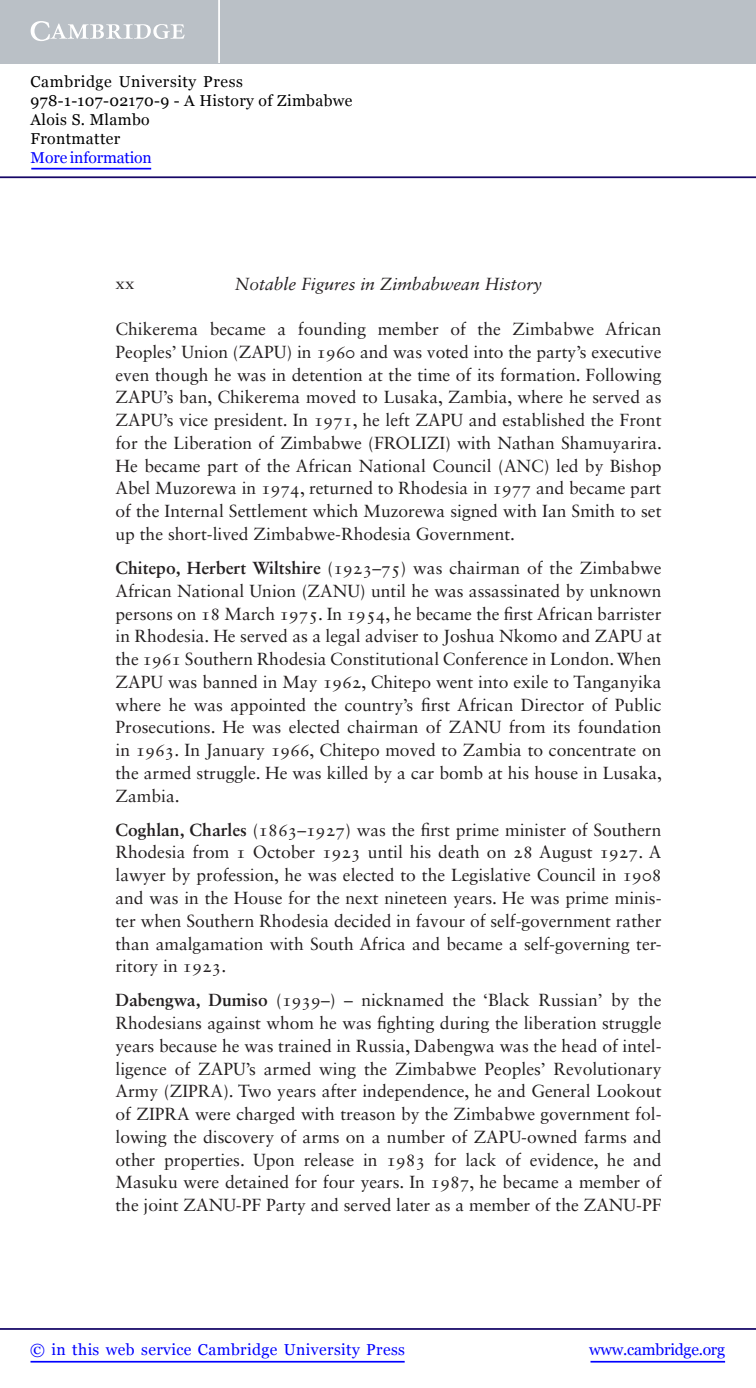
<style>
.page{position:relative;width:756px;height:1388px;background:#fff}
.page>*{position:absolute;margin:0;border:0;box-sizing:border-box;transform-origin:0 0}
.t1{font:17.5px/22.8px "Sabon LT Std";color:#231f20;text-align:justify}
.t2{font:italic 17.5px "Sabon LT Std";color:#231f20}
.t3{font:16.62px "Sabon LT Std";color:#231f20}
.t4{font:15.75px/18.9px "Georgia";letter-spacing:.025em;color:#000}
.t5{font:15.75px "Georgia";letter-spacing:.025em;color:#00f}
.t6{font:15.75px "Georgia";letter-spacing:-.015em;color:#00f}
.t7{font:15.75px "Georgia";letter-spacing:-.01em;color:#00f}
.s1{font-weight:700}
</style>
<div class="page">
<hr style="left:591px;top:1361px;width:134px;height:1px;background:#00f">
<hr style="left:0;top:1328px;width:756px;height:2px;background:#150666">
<hr style="left:31px;top:1361px;width:374px;height:1px;background:#00f">
<div style="left:0;top:0;width:756px;height:63px;background:#bac0c6"></div>
<svg style="left:31px;top:21px;width:154px;height:20px"></svg>
<hr style="left:218px;top:0;width:2px;height:63px;background:#fff">
<hr style="left:0;top:176px;width:756px;height:2px;background:#150666">
<hr style="left:31px;top:168px;width:120px;height:1px;background:#00f">
<p class="t4" style="left:31px;top:73px;width:323px">Cambridge University Press<br>978-1-107-02170-9 - A History of Zimbabwe<br>Alois S. Mlambo<br>Frontmatter</p>
<p class="t7" style="left:31px;top:148px;width:123px">More information</p>
<p class="t3" style="left:116px;top:277px;width:20px">xx</p>
<p class="t2" style="left:235px;top:276px;width:309px">Notable Figures in Zimbabwean History</p>
<p class="t1" style="left:116px;top:319px;width:548px">Chikerema became a founding member of the Zimbabwe African Peoples’ Union (ZAPU) in 1960 and was voted into the party’s executive even though he was in detention at the time of its formation. Following ZAPU’s ban, Chikerema moved to Lusaka, Zambia, where he served as ZAPU’s vice president. In 1971, he left ZAPU and established the Front for the Liberation of Zimbabwe (FROLIZI) with Nathan Shamuyarira.<br>He became part of the African National Council (ANC) led by Bishop Abel Muzorewa in 1974, returned to Rhodesia in 1977 and became part of the Internal Settlement which Muzorewa signed with Ian Smith to set up the short-lived Zimbabwe-Rhodesia Government.</p>
<p class="t1" style="left:116px;top:558px;width:548px"><span class="s1">Chitepo, Herbert Wiltshire</span> (1923–75) was chairman of the Zimbabwe African National Union (ZANU) until he was assassinated by unknown persons on 18 March 1975. In 1954, he became the first African barrister in Rhodesia. He served as a legal adviser to Joshua Nkomo and ZAPU at the 1961 Southern Rhodesia Constitutional Conference in London. When ZAPU was banned in May 1962, Chitepo went into exile to Tanganyika where he was appointed the country’s first African Director of Public Prosecutions. He was elected chairman of ZANU from its foundation in 1963. In January 1966, Chitepo moved to Zambia to concentrate on the armed struggle. He was killed by a car bomb at his house in Lusaka, Zambia.</p>
<p class="t1" style="left:116px;top:820px;width:548px"><span class="s1">Coghlan, Charles</span> (1863–1927) was the first prime minister of Southern Rhodesia from 1 October 1923 until his death on 28 August 1927. A lawyer by profession, he was elected to the Legislative Council in 1908 and was in the House for the next nineteen years. He was prime minis&shy;ter when Southern Rhodesia decided in favour of self-government rather than amalgamation with South Africa and became a self-governing ter&shy;ritory in 1923.</p>
<p class="t1" style="left:116px;top:990px;width:548px"><span class="s1">Dabengwa, Dumiso</span> (1939–) – nicknamed the ‘Black Russian’ by the Rhodesians against whom he was fighting during the liberation struggle years because he was trained in Russia, Dabengwa was the head of intel&shy;ligence of ZAPU’s armed wing the Zimbabwe Peoples’ Revolutionary Army (ZIPRA). Two years after independence, he and General Lookout of ZIPRA were charged with treason by the Zimbabwe government fol&shy;lowing the discovery of arms on a number of ZAPU-owned farms and other properties. Upon release in 1983 for lack of evidence, he and Masuku were detained for four years. In 1987, he became a member of the joint ZANU-PF Party and served later as a member of the ZANU-PF</p>
<p class="t5" style="left:30px;top:1339px;width:376px">© in this web service Cambridge University Press</p>
<p class="t6" style="left:589px;top:1339px;width:137px">www.cambridge.org</p>
</div>
